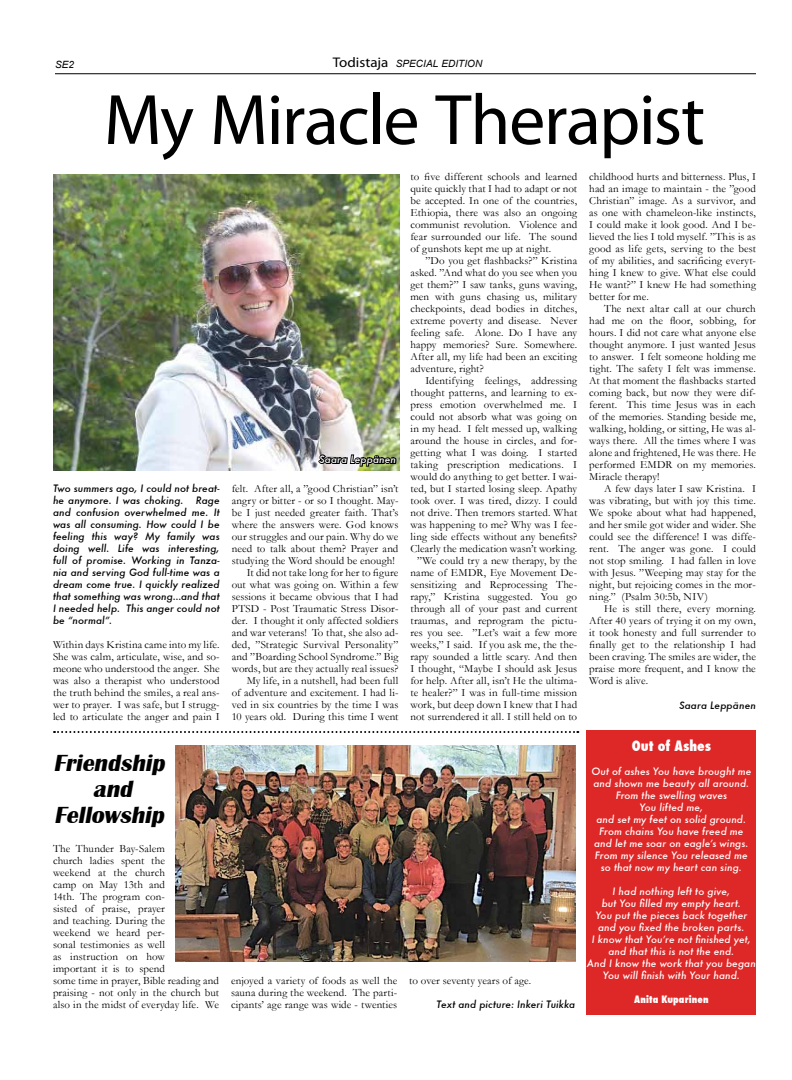
<style>
.page{position:relative;width:792px;height:1080px;background:#fff}
.page>*{position:absolute;margin:0;border:0;box-sizing:border-box;transform-origin:0 0}
.t1{font:72px "Myriad Pro";letter-spacing:-.02em;color:#000}
.t2{font:italic 700 24px/26px "Britannic";color:#000;text-align:center}
.t3{font:800 condensed 14px "Futura";letter-spacing:.005em;color:#fff}
.t4{font:11px/12px "Garamond";letter-spacing:.01em;color:#000;text-align:justify}
.t5{font:italic 500 10px/12px "Futura";letter-spacing:.01em;color:#fff;text-align:center}
.t6{font:italic 500 10px/12px "Futura";letter-spacing:.01em;color:#000;text-align:justify}
.t7{font:italic 10px "Arial";letter-spacing:.005em;color:#000}
.t8{font:800 condensed 10px "Futura";letter-spacing:.015em;color:#fff}
.s1{font-family:"Myriad Pro";font-style:normal;font-size:14px}
</style>
<div class="page">
<svg style="left:54px;top:731px;width:524px;height:2px"></svg>
<hr style="left:55px;top:73px;width:701px;height:1px;background:#000">
<div style="left:587px;top:731px;width:169px;height:284px;background:#de2827"></div>
<img style="left:53px;top:174px;width:347px;height:297px">
<img style="left:176px;top:745px;width:399px;height:217px">
<svg style="left:317px;top:428px;width:81px;height:42px;background:#acb09d"></svg>
<p class="t7" style="left:55px;top:58px;width:20px">SE2</p>
<p class="t7" style="left:333px;top:57px;width:151px"><span class="s1">Todistaja</span> SPECIAL EDITION</p>
<h1 class="t1" style="left:104px;top:75px;width:603px">My Miracle Therapist</h1>
<p class="t6" style="left:53px;top:482px;width:168px">Two summers ago, I could not breat&shy;he anymore. I was choking. Rage and confusion overwhelmed me. It was all consuming. How could I be feeling this way? My family was doing well. Life was interesting, full of promise. Working in Tanza&shy;nia and serving God full-time was a dream come true. I quickly realized that something was wrong…and that I needed help. This anger could not be “normal”.</p>
<p class="t4" style="left:53px;top:638px;width:168px">Within days Kristina came into my life.<br>She was calm, articulate, wise, and so&shy;meone who understood the anger. She was also a therapist who understood the truth behind the smiles, a real ans&shy;wer to prayer. I was safe, but I strugg&shy;led to articulate the anger and pain I</p>
<h2 class="t2" style="left:54px;top:750px;width:117px">Friendship and<br>Fellowship</h2>
<p class="t4" style="left:53px;top:842px;width:167px;text-align:left">The Thunder Bay-Salem<br>church ladies spent the<br>weekend at the church<br>camp on May 13th and<br>14th. The program con-<br>sisted of praise, prayer<br>and teaching. During the<br>weekend we heard per-<br>sonal testimonies as well<br>as instruction on how<br>important it is to spend<br>some time in prayer, Bible reading and praising - not only in the church but also in the midst of everyday life. We</p>
<p class="t5" style="left:319px;top:453px;width:78px">Saara Leppänen</p>
<p class="t4" style="left:232px;top:482px;width:168px">felt. After all, a ”good Christian” isn’t</p>
<p class="t4" style="left:232px;top:494px;width:168px">angry or bitter - or so I thought. May-</p>
<p class="t4" style="left:232px;top:506px;width:168px">be I just needed greater faith. That’s</p>
<p class="t4" style="left:232px;top:518px;width:168px">where the answers were. God knows</p>
<p class="t4" style="left:232px;top:530px;width:168px">our struggles and our pain. Why do we</p>
<p class="t4" style="left:232px;top:542px;width:168px">need to talk about them? Prayer and</p>
<p class="t4" style="left:232px;top:554px;width:165px">studying the Word should be enough!</p>
<p class="t4" style="left:247px;top:566px;width:153px">It did not take long for her to figure</p>
<p class="t4" style="left:232px;top:578px;width:168px">out what was going on. Within a few</p>
<p class="t4" style="left:232px;top:590px;width:168px">sessions it became obvious that I had</p>
<p class="t4" style="left:232px;top:602px;width:168px">PTSD - Post Traumatic Stress Disor-</p>
<p class="t4" style="left:232px;top:614px;width:168px">der. I thought it only affected soldiers</p>
<p class="t4" style="left:232px;top:626px;width:168px">and war veterans! To that, she also ad-</p>
<p class="t4" style="left:232px;top:638px;width:168px">ded, ”Strategic Survival Personality”</p>
<p class="t4" style="left:232px;top:650px;width:168px">and ”Boarding School Syndrome.” Big</p>
<p class="t4" style="left:232px;top:662px;width:168px">words, but are they actually real issues?</p>
<p class="t4" style="left:247px;top:674px;width:153px">My life, in a nutshell, had been full</p>
<p class="t4" style="left:232px;top:686px;width:168px">of adventure and excitement. I had li-</p>
<p class="t4" style="left:232px;top:698px;width:168px">ved in six countries by the time I was</p>
<p class="t4" style="left:232px;top:710px;width:168px">10 years old. During this time I went</p>
<p class="t4" style="left:410px;top:170px;width:168px">to five different schools and learned quite quickly that I had to adapt or not be accepted. In one of the countries, Ethiopia, there was also an ongoing communist revolution. Violence and fear surrounded our life. The sound of gunshots kept me up at night.</p>
<p class="t4" style="left:410px;top:254px;width:168px;text-indent:15px">”Do you get flashbacks?” Kristina asked. ”And what do you see when you get them?” I saw tanks, guns waving, men with guns chasing us, military checkpoints, dead bodies in ditches, extreme poverty and disease. Never feeling safe. Alone. Do I have any happy memories? Sure. Somewhere.<br>After all, my life had been an exciting adventure, right?</p>
<p class="t4" style="left:410px;top:374px;width:168px;text-align:right">Identifying feelings, addressing thought patterns, and learning to ex&shy;press emotion overwhelmed me. I could not absorb what was going on in my head. I felt messed up, walking around the house in circles, and for&shy;getting what I was doing. I started taking prescription medications. I would do anything to get better. I wai&shy;ted, but I started losing sleep. Apathy took over. I was tired, dizzy. I could not drive. Then tremors started. What was happening to me? Why was I fee&shy;ling side effects without any benefits?<br>Clearly the medication wasn’t working. ”We could try a new therapy, by the name of EMDR, Eye Movement De&shy;sensitizing and Reprocessing The&shy;rapy,” Kristina suggested. You go through all of your past and current traumas, and reprogram the pictu&shy;res you see. ”Let’s wait a few more weeks,” I said. If you ask me, the the&shy;rapy sounded a little scary. And then I thought, “Maybe I should ask Jesus for help. After all, isn’t He the ultima&shy;te healer?” I was in full-time mission work, but deep down I knew that I had not surrendered it all. I still held on to</p>
<p class="t4" style="left:231px;top:974px;width:168px">enjoyed a variety of foods as well the sauna during the weekend. The parti&shy;cipants’ age range was wide - twenties</p>
<p class="t4" style="left:409px;top:974px;width:124px">to over seventy years of age.</p>
<p class="t6" style="left:437px;top:998px;width:140px">Text and picture: Inkeri Tuikka</p>
<p class="t4" style="left:589px;top:170px;width:168px">childhood hurts and bitterness. Plus, I had an image to maintain - the ”good Christian” image. As a survivor, and as one with chameleon-like instincts, I could make it look good. And I be&shy;lieved the lies I told myself. ”This is as good as life gets, serving to the best of my abilities, and sacrificing everyt&shy;hing I knew to give. What else could He want?” I knew He had something better for me.</p>
<p class="t4" style="left:589px;top:303px;width:168px;text-indent:15px">The next altar call at our church had me on the floor, sobbing, for hours. I did not care what anyone else thought anymore. I just wanted Jesus to answer. I felt someone holding me tight. The safety I felt was immense.<br>At that moment the flashbacks started coming back, but now they were dif&shy;ferent. This time Jesus was in each of the memories. Standing beside me, walking, holding, or sitting, He was al&shy;ways there. All the times where I was alone and frightened, He was there. He performed EMDR on my memories.<br>Miracle therapy!</p>
<p class="t4" style="left:589px;top:483px;width:168px;text-indent:15px">A few days later I saw Kristina. I was vibrating, but with joy this time.<br>We spoke about what had happened, and her smile got wider and wider. She could see the difference! I was diffe&shy;rent. The anger was gone. I could not stop smiling. I had fallen in love with Jesus. ”Weeping may stay for the night, but rejoicing comes in the mor&shy;ning.” (Psalm 30:5b, NIV)</p>
<p class="t4" style="left:589px;top:603px;width:168px;text-indent:15px">He is still there, every morning.<br>After 40 years of trying it on my own, it took honesty and full surrender to finally get to the relationship I had been craving. The smiles are wider, the praise more frequent, and I know the Word is alive.</p>
<p class="t6" style="left:679px;top:699px;width:78px">Saara Leppänen</p>
<p class="t3" style="left:632px;top:736px;width:81px">Out of Ashes</p>
<p class="t5" style="left:591px;top:765px;width:161px">Out of ashes You have brought me and shown me beauty all around.<br>From the swelling waves<br>You lifted me,<br>and set my feet on solid ground.<br>From chains You have freed me and let me soar on eagle’s wings.<br>From my silence You released me so that now my heart can sing.</p>
<p class="t5" style="left:587px;top:885px;width:170px">I had nothing left to give,<br>but You filled my empty heart.<br>You put the pieces back together and you fixed the broken parts.<br>I know that You’re not finished yet, and that this is not the end.<br>And I know the work that you began<br>You will finish with Your hand.</p>
<p class="t8" style="left:634px;top:992px;width:76px">Anita Kuparinen</p>
</div>
